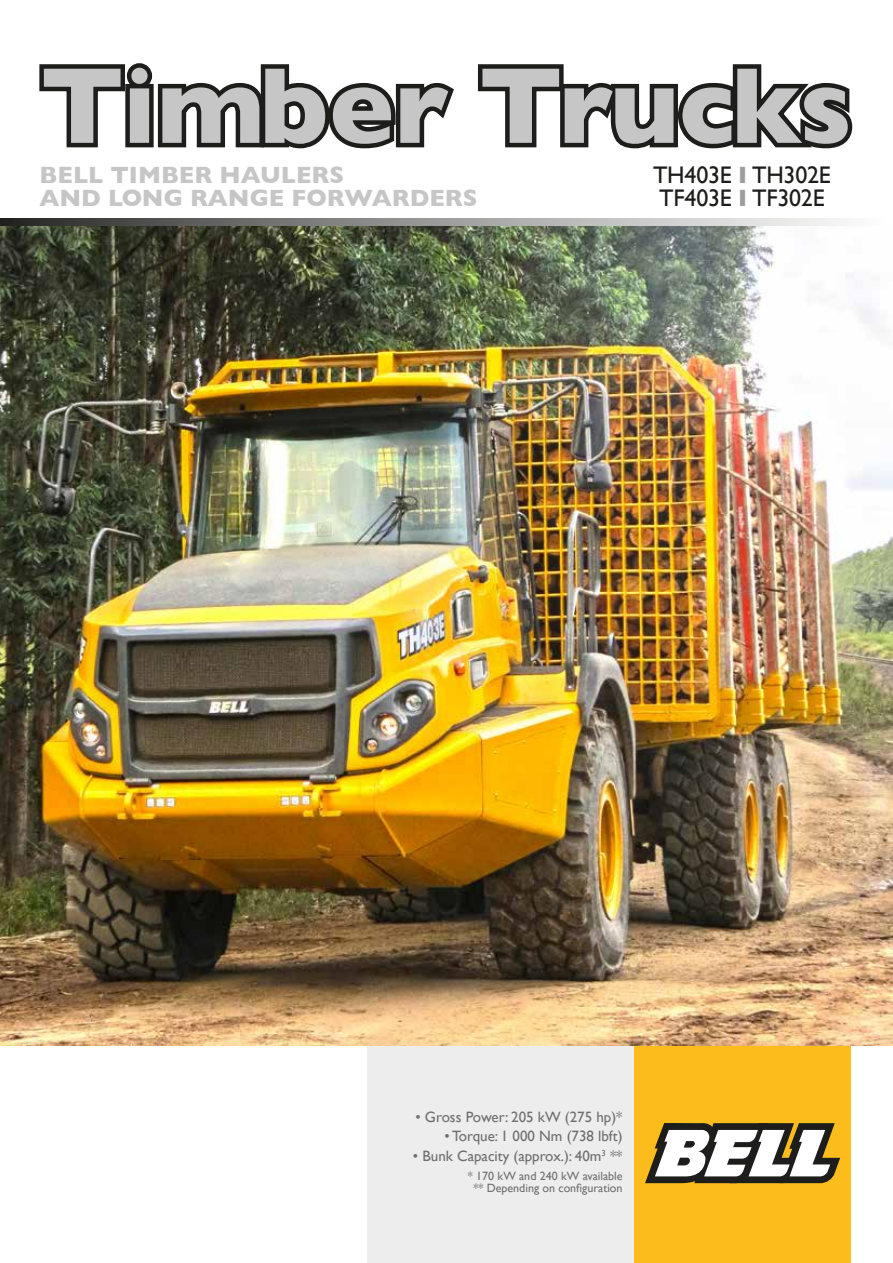
<style>
.page{position:relative;width:893px;height:1263px;background:#fff}
.page>*{position:absolute;margin:0;border:0;box-sizing:border-box;transform-origin:0 0}
.t1{font:700 109.5px "Gill Sans";letter-spacing:-.02em;color:#c6c6c6}
.t2{font:700 24px/22.5px "Gill Sans";color:#c6c6c6}
.t3{font:24px "Gill Sans";letter-spacing:-.01em;color:#1d1d1b}
.t4{font:15px "Gill Sans";color:#706f6f}
.t5{font:12px/12px "Gill Sans";color:#706f6f;text-align:center}
.s1{font-weight:700;color:#9d9d9c}
</style>
<div class="page">
<div style="left:367px;top:1045px;width:291px;height:218px;background:#ededed"></div>
<div style="left:634px;top:1045px;width:217px;height:218px;background:#fcbd1c"></div>
<img style="left:0;top:225px;width:893px;height:820px">
<svg style="left:645px;top:1123px;width:195px;height:60px;background:#a29a87"></svg>
<svg style="left:39px;top:63px;width:415px;height:86px"></svg>
<svg style="left:478px;top:64px;width:375px;height:85px"></svg>
<svg style="left:0;top:219px;width:841px;height:6px;background:#939392"></svg>
<h1 class="t1" style="left:40px;top:41px;width:813px">Timber Trucks</h1>
<h2 class="t2" style="left:39px;top:164px;width:439px">BELL TIMBER HAULERS<br>AND LONG RANGE FORWARDERS</h2>
<h2 class="t3" style="left:653px;top:165px;width:179px">TH403E <span class="s1">I</span> TH302E</h2>
<h2 class="t3" style="left:659px;top:188px;width:167px">TF403E <span class="s1">I</span> TF302E</h2>
<p class="t4" style="left:415px;top:1110px;width:208px">• Gross Power: 205 kW (275 hp)*</p>
<p class="t4" style="left:444px;top:1130px;width:180px">• Torque: 1 000 Nm (738 lbft)</p>
<p class="t4" style="left:413px;top:1149px;width:211px">• Bunk Capacity (approx.): 40m<sup>3</sup> **</p>
<p class="t5" style="left:468px;top:1171px;width:156px">* 170 kW and 240 kW available ** Depending on configuration</p>
</div>
